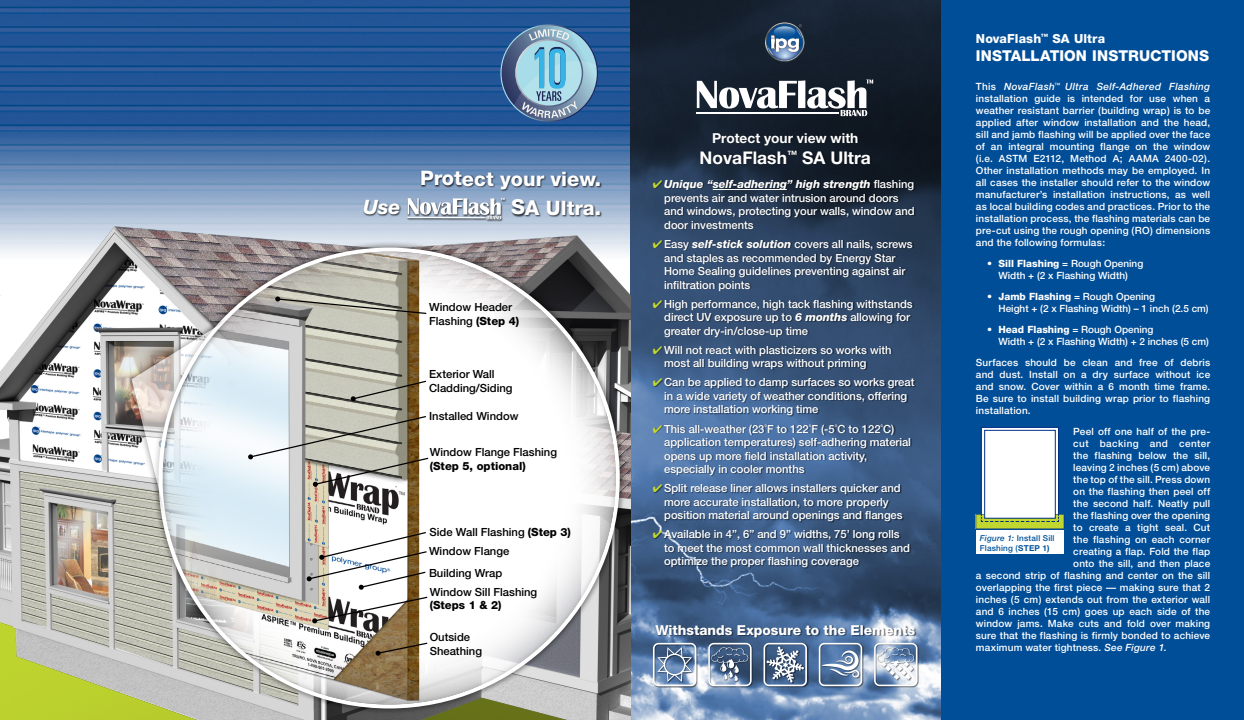
<style>
.page{position:relative;width:1244px;height:720px;background:#fff}
.page>*{position:absolute;margin:0;border:0;box-sizing:border-box;transform-origin:0 0}
.t1{font:800 20px "Helvetica Neue";letter-spacing:-.005em;color:#fff}
.t2{font:italic 800 20px "Helvetica Neue";color:#fff}
.t3{font:700 17.5px "Helvetica Neue";color:#fff}
.t4{font:800 15px "Helvetica Neue";letter-spacing:.005em;color:#fff}
.t5{font:800 13.75px "Helvetica Neue";color:#fff}
.t6{font:700 13.75px "Helvetica Neue";color:#fff}
.t7{font:800 12.5px "Helvetica Neue";letter-spacing:.01em;color:#fff}
.t8{font:500 11.25px/13.5px "Helvetica Neue";letter-spacing:-.005em;color:#fff}
.t9{font:500 11.25px/13.5px "Helvetica Neue";color:#000}
.t10{font:800 11.25px "Helvetica Neue";color:#000}
.t11{font:500 10px/12px "Helvetica Neue";letter-spacing:.015em;color:#fff;text-align:justify}
.t12{font:500 10px "Helvetica Neue";letter-spacing:.035em;color:#fff}
.t13{font:500 8.12px/9.8px "Helvetica Neue";letter-spacing:.02em;color:#00539b}
.s1{font-size:20.75px}
.s2{font-weight:800}
.s3{color:#c1d72f}
.s4{font-weight:800;font-style:italic}
.s5{font-style:italic}
.s6{font-weight:700}
</style>
<div class="page">
<div style="left:939px;top:0;width:304px;height:720px;background:#004e98"></div>
<img style="left:0;top:0;width:630px;height:103px">
<img style="left:630px;top:0;width:309px;height:720px">
<svg style="left:763px;top:23px;width:42px;height:40px"></svg>
<div style="left:653px;top:133px;width:262px;height:436px;background:#000;opacity:.5"></div>
<hr style="left:712px;top:189px;width:74px;height:1px;background:#fff">
<img style="left:0;top:103px;width:630px;height:617px">
<div style="left:363px;top:171px;width:239px;height:51px;background:#000;opacity:.75"></div>
<svg style="left:407px;top:198px;width:97px;height:21px"></svg>
<div style="left:152px;top:241px;width:474px;height:474px;background:#000;opacity:.75"></div>
<svg style="left:162px;top:252px;width:453px;height:453px"></svg>
<img style="left:162px;top:252px;width:257px;height:453px">
<div style="left:125px;top:315px;width:106px;height:207px;background:#000;opacity:.75"></div>
<svg style="left:132px;top:321px;width:94px;height:197px"></svg>
<div style="left:655px;top:626px;width:261px;height:13px;background:#000;opacity:.5"></div>
<div style="left:653px;top:643px;width:45px;height:45px;background:#000;opacity:.5"></div>
<svg style="left:652px;top:643px;width:44px;height:43px"></svg>
<div style="left:763px;top:643px;width:45px;height:45px;background:#000;opacity:.5"></div>
<svg style="left:763px;top:643px;width:43px;height:43px"></svg>
<div style="left:818px;top:643px;width:45px;height:45px;background:#000;opacity:.5"></div>
<svg style="left:818px;top:643px;width:44px;height:43px"></svg>
<div style="left:708px;top:643px;width:45px;height:45px;background:#000;opacity:.5"></div>
<svg style="left:708px;top:643px;width:43px;height:43px"></svg>
<div style="left:873px;top:643px;width:45px;height:45px;background:#000;opacity:.5"></div>
<svg style="left:873px;top:643px;width:44px;height:43px"></svg>
<svg style="left:696px;top:80px;width:177px;height:36px"></svg>
<svg style="left:981px;top:427px;width:77px;height:87px"></svg>
<div style="left:984px;top:430px;width:71px;height:88px;background:#fff"></div>
<div style="left:984px;top:430px;width:71px;height:89px;border:1px solid #002f87"></div>
<svg style="left:975px;top:514px;width:89px;height:15px"></svg>
<div style="left:976px;top:531px;width:87px;height:23px;background:#fff"></div>
<svg style="left:275px;top:296px;width:152px;height:19px"></svg>
<svg style="left:306px;top:531px;width:122px;height:59px"></svg>
<svg style="left:312px;top:596px;width:116px;height:28px"></svg>
<svg style="left:350px;top:380px;width:77px;height:22px"></svg>
<svg style="left:248px;top:415px;width:181px;height:72px"></svg>
<svg style="left:375px;top:642px;width:53px;height:14px"></svg>
<svg style="left:500px;top:24px;width:98px;height:98px"></svg>
<h1 class="t1" style="left:420px;top:167px;width:183px">Protect your view.</h1>
<h1 class="t2" style="left:363px;top:195px;width:39px">Use</h1>
<h1 class="t1" style="left:511px;top:196px;width:92px"><span class="s1">SA</span> Ultra.</h1>
<p class="t9" style="left:429px;top:300px;width:92px">Window Header<br>Flashing <span class="s2">(Step 4)</span></p>
<p class="t9" style="left:429px;top:367px;width:85px">Exterior Wall<br>Cladding/Siding</p>
<p class="t9" style="left:429px;top:409px;width:91px">Installed Window</p>
<p class="t9" style="left:430px;top:445px;width:129px">Window Flange Flashing</p>
<p class="t10" style="left:430px;top:459px;width:97px">(Step 5, optional)</p>
<p class="t9" style="left:429px;top:522px;width:143px;line-height:19.2px">Side Wall Flashing <span class="s2">(Step 3)<br></span>Window Flange</p>
<p class="t9" style="left:429px;top:563px;width:110px;line-height:18.9px">Building Wrap<br>Window Sill Flashing</p>
<p class="t10" style="left:429px;top:598px;width:73px">(Steps 1 &amp; 2)</p>
<p class="t9" style="left:429px;top:631px;width:54px">Outside<br>Sheathing</p>
<h3 class="t6" style="left:712px;top:129px;width:148px">Protect your view with</h3>
<h2 class="t3" style="left:699px;top:147px;width:173px">NovaFlash<sup>™</sup> SA Ultra</h2>
<p class="t8" style="left:664px;top:178px;width:252px;text-indent:-11px"><span class="s3">✔</span> <span class="s4">Unique “self-adhering” high strength</span> flashing prevents air and water intrusion around doors and windows, protecting your walls, window and door investments</p>
<p class="t8" style="left:664px;top:237px;width:250px;text-indent:-11px"><span class="s3">✔</span> Easy <span class="s4">self-stick solution</span> covers all nails, screws and staples as recommended by Energy Star Home Sealing guidelines preventing against air infiltration points</p>
<p class="t8" style="left:664px;top:297px;width:250px;text-indent:-11px"><span class="s3">✔</span> High performance, high tack flashing withstands direct UV exposure up to <span class="s4">6 months</span> allowing for greater dry-in/close-up time</p>
<p class="t8" style="left:664px;top:343px;width:229px;text-indent:-11px"><span class="s3">✔</span> Will not react with plasticizers so works with most all building wraps without priming</p>
<p class="t8" style="left:664px;top:376px;width:252px;text-indent:-11px"><span class="s3">✔</span> Can be applied to damp surfaces so works great in a wide variety of weather conditions, offering more installation working time</p>
<p class="t8" style="left:664px;top:422px;width:248px;text-indent:-11px"><span class="s3">✔</span> This all-weather (23˚F to 122˚F (-5˚C to 122˚C) application temperatures) self-adhering material opens up more field installation activity, especially in cooler months</p>
<p class="t8" style="left:664px;top:481px;width:240px;text-indent:-11px"><span class="s3">✔</span> Split release liner allows installers quicker and more accurate installation, to more properly position material around openings and flanges</p>
<p class="t8" style="left:664px;top:527px;width:247px;text-indent:-11px"><span class="s3">✔</span> Available in 4”, 6” and 9” widths, 75’ long rolls to meet the most common wall thicknesses and optimize the proper flashing coverage</p>
<h3 class="t5" style="left:655px;top:622px;width:261px">Withstands Exposure to the Elements</h3>
<p class="t7" style="left:975px;top:31px;width:131px">NovaFlash<sup>™</sup> SA Ultra</p>
<h3 class="t4" style="left:975px;top:47px;width:234px">INSTALLATION INSTRUCTIONS</h3>
<p class="t11" style="left:975px;top:81px;width:236px">This <span class="s5">NovaFlash</span><sup>™</sup> <span class="s5">Ultra Self-Adhered Flashing </span>installation guide is intended for use when a weather resistant barrier (building wrap) is to be applied after window installation and the head, sill and jamb flashing will be applied over the face of an integral mounting flange on the window (i.e. ASTM E2112, Method A; AAMA 2400-02).<br>Other installation methods may be employed. In all cases the installer should refer to the window manufacturer’s installation instructions, as well as local building codes and practices. Prior to the installation process, the flashing materials can be pre-cut using the rough opening (RO) dimensions and the following formulas:</p>
<p class="t11" style="left:987px;top:258px;width:157px;text-align:center"><span class="s2">• Sill Flashing</span> = Rough Opening<br>Width + (2 x Flashing Width)</p>
<p class="t11" style="left:998px;top:291px;width:212px;text-indent:-11px"><span class="s2">• Jamb Flashing</span> = Rough Opening<br>Height + (2 x Flashing Width) – 1 inch (2.5 cm)</p>
<p class="t11" style="left:998px;top:324px;width:212px;text-indent:-11px"><span class="s2">• Head Flashing</span> = Rough Opening<br>Width + (2 x Flashing Width) + 2 inches (5 cm)</p>
<p class="t11" style="left:975px;top:357px;width:236px">Surfaces should be clean and free of debris and dust. Install on a dry surface without ice and snow. Cover within a 6 month time frame.<br>Be sure to install building wrap prior to flashing installation.</p>
<p class="t11" style="left:1073px;top:426px;width:138px">Peel off one half of the pre-</p>
<p class="t12" style="left:1073px;top:438px;width:138px">cut backing and center</p>
<p class="t11" style="left:1073px;top:450px;width:138px">the flashing below the sill,</p>
<p class="t11" style="left:1073px;top:462px;width:138px">leaving 2 inches (5 cm) above</p>
<p class="t11" style="left:1073px;top:474px;width:138px">the top of the sill. Press down</p>
<p class="t11" style="left:1073px;top:486px;width:138px">on the flashing then peel off</p>
<p class="t11" style="left:1073px;top:498px;width:138px">the second half. Neatly pull</p>
<p class="t11" style="left:1073px;top:510px;width:138px">the flashing over the opening</p>
<p class="t11" style="left:1073px;top:522px;width:138px">to create a tight seal. Cut</p>
<p class="t11" style="left:1073px;top:534px;width:138px">the flashing on each corner</p>
<p class="t11" style="left:1073px;top:546px;width:138px">creating a flap. Fold the flap</p>
<p class="t11" style="left:1073px;top:558px;width:138px">onto the sill, and then place</p>
<p class="t11" style="left:975px;top:570px;width:236px">a second strip of flashing and center on the sill</p>
<p class="t11" style="left:975px;top:582px;width:236px">overlapping the first piece — making sure that 2</p>
<p class="t11" style="left:975px;top:594px;width:236px">inches (5 cm) extends out from the exterior wall</p>
<p class="t11" style="left:975px;top:606px;width:236px">and 6 inches (15 cm) goes up each side of the</p>
<p class="t11" style="left:975px;top:618px;width:236px">window jams. Make cuts and fold over making</p>
<p class="t11" style="left:975px;top:630px;width:236px">sure that the flashing is firmly bonded to achieve</p>
<p class="t11" style="left:975px;top:642px;width:192px">maximum water tightness. <span class="s5">See Figure 1.</span></p>
<p class="t13" style="left:979px;top:533px;width:76px"><span class="s5">Figure 1:</span> Install Sill<br>Flashing (<span class="s6">STEP 1)</span></p>
</div>
